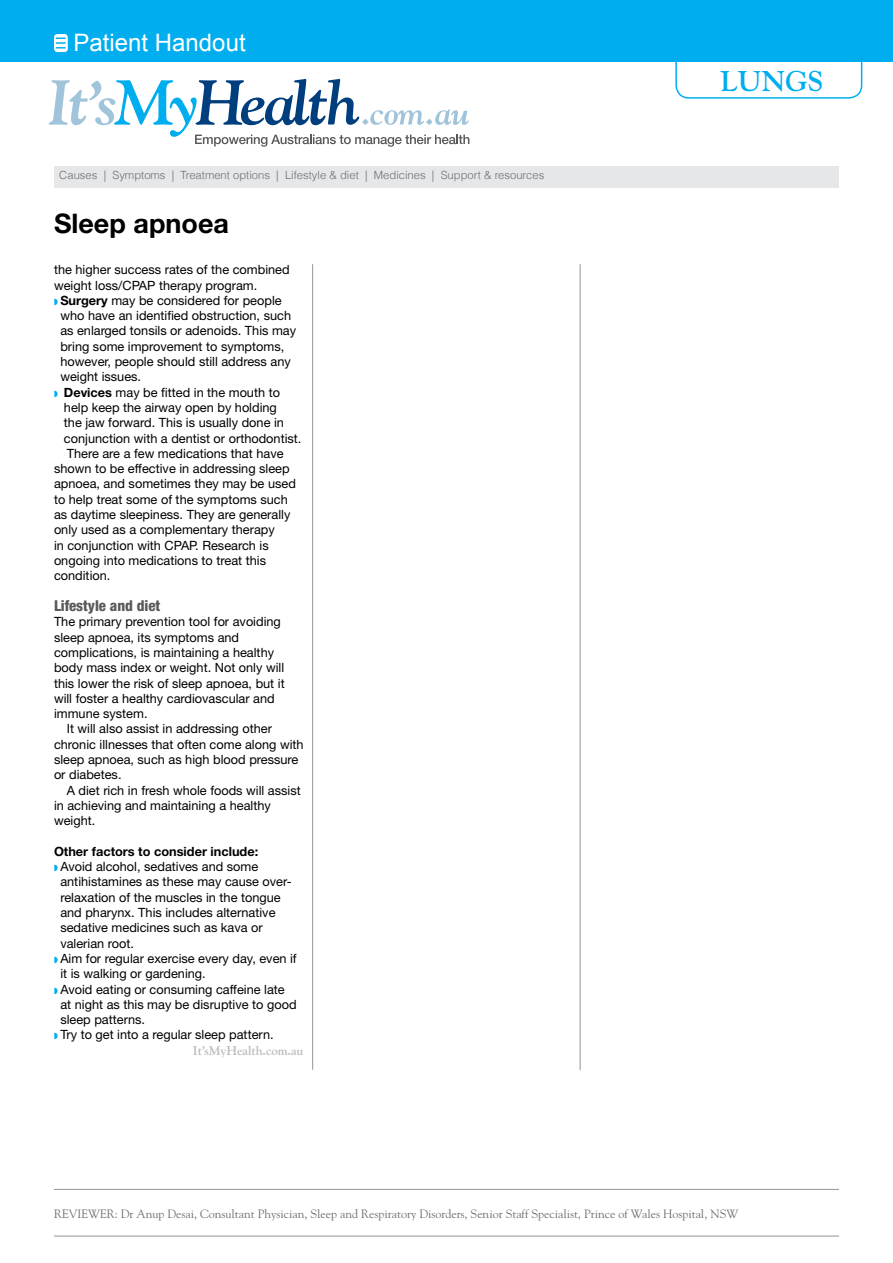
<style>
.page{position:relative;width:893px;height:1263px;background:#fff}
.page>*{position:absolute;margin:0;border:0;box-sizing:border-box;transform-origin:0 0}
.t1{font:700 28.5px "Goudy";color:#00aeef}
.t2{font:700 27px "Helvetica Neue";color:#000}
.t3{font:24px "Arial";color:#fff}
.t4{font:800 condensed 15px "Helvetica Neue";letter-spacing:-.005em;color:#58595b}
.t5{font:12.75px/15.3px "Helvetica Neue";color:#000}
.t6{font:700 12.75px "Helvetica Neue";color:#000}
.t7{font:700 12.75px "Goudy";letter-spacing:-.01em;color:#bcbec0}
.t8{font:12px "Goudy";color:#6d6e71}
.t9{font:300 11.25px "Helvetica";color:#6d6e71}
.s1{color:#00aeef}
.s2{font-weight:700}
</style>
<div class="page">
<hr style="left:54px;top:1189px;width:785px;height:1px;background:#939598">
<hr style="left:54px;top:1236px;width:785px;height:1px;background:#939598">
<div style="left:54px;top:167px;width:785px;height:21px;background:#e6e7e8"></div>
<div style="left:0;top:0;width:893px;height:61px;background:#00aeef"></div>
<div style="left:675px;top:42px;width:187px;height:57px;border:2px solid #00aeef;border-radius:13px"></div>
<svg style="left:54px;top:34px;width:14px;height:18px"></svg>
<svg style="left:56px;top:38px;width:10px;height:11px"></svg>
<hr style="left:312px;top:264px;width:1px;height:806px;background:#939598">
<hr style="left:580px;top:264px;width:1px;height:806px;background:#939598">
<svg style="left:49px;top:79px;width:420px;height:68px"></svg>
<h3 class="t3" style="left:74px;top:27px;width:174px">Patient Handout</h3>
<p class="t9" style="left:59px;top:168px;width:486px">Causes | Symptoms | Treatment options | Lifestyle &amp; diet | Medicines | Support &amp; resources</p>
<h2 class="t2" style="left:54px;top:206px;width:176px">Sleep apnoea</h2>
<p class="t5" style="left:54px;top:262px;width:237px">the higher success rates of the combined</p>
<p class="t5" style="left:54px;top:277px;width:205px">weight loss/CPAP therapy program.</p>
<p class="t5" style="left:54px;top:292px;width:229px"><span class="s1">◗</span> <span class="s2">Surgery</span> may be considered for people</p>
<p class="t5" style="left:60px;top:308px;width:232px">who have an identified obstruction, such</p>
<p class="t5" style="left:60px;top:323px;width:237px">as enlarged tonsils or adenoids. This may</p>
<p class="t5" style="left:60px;top:338px;width:225px">bring some improvement to symptoms,</p>
<p class="t5" style="left:60px;top:354px;width:232px">however, people should still address any</p>
<p class="t5" style="left:60px;top:369px;width:82px">weight issues.</p>
<p class="t5" style="left:54px;top:384px;width:228px"><span class="s1">◗</span> <span class="s2">Devices</span> may be fitted in the mouth to</p>
<p class="t5" style="left:64px;top:400px;width:215px">help keep the airway open by holding</p>
<p class="t5" style="left:64px;top:415px;width:222px">the jaw forward. This is usually done in</p>
<p class="t5" style="left:64px;top:430px;width:239px">conjunction with a dentist or orthodontist.</p>
<p class="t5" style="left:67px;top:445px;width:218px">There are a few medications that have</p>
<p class="t5" style="left:54px;top:461px;width:237px">shown to be effective in addressing sleep</p>
<p class="t5" style="left:54px;top:476px;width:243px">apnoea, and sometimes they may be used</p>
<p class="t5" style="left:54px;top:491px;width:235px">to help treat some of the symptoms such</p>
<p class="t5" style="left:54px;top:507px;width:238px">as daytime sleepiness. They are generally</p>
<p class="t5" style="left:54px;top:522px;width:222px">only used as a complementary therapy</p>
<p class="t5" style="left:54px;top:537px;width:216px">in conjunction with CPAP. Research is</p>
<p class="t5" style="left:54px;top:553px;width:214px">ongoing into medications to treat this</p>
<p class="t5" style="left:54px;top:568px;width:58px">condition.</p>
<p class="t4" style="left:54px;top:596px;width:108px">Lifestyle and diet</p>
<p class="t5" style="left:54px;top:614px;width:232px">The primary prevention tool for avoiding sleep apnoea, its symptoms and complications, is maintaining a healthy body mass index or weight. Not only will this lower the risk of sleep apnoea, but it will foster a healthy cardiovascular and immune system.</p>
<p class="t5" style="left:54px;top:721px;width:251px;text-indent:13px">It will also assist in addressing other chronic illnesses that often come along with sleep apnoea, such as high blood pressure or diabetes.</p>
<p class="t5" style="left:54px;top:782px;width:248px;text-indent:13px">A diet rich in fresh whole foods will assist in achieving and maintaining a healthy weight.</p>
<p class="t6" style="left:54px;top:843px;width:206px">Other factors to consider include:</p>
<p class="t5" style="left:54px;top:859px;width:206px"><span class="s1">◗</span> Avoid alcohol, sedatives and some</p>
<p class="t5" style="left:60px;top:874px;width:233px">antihistamines as these may cause over-</p>
<p class="t5" style="left:60px;top:889px;width:222px">relaxation of the muscles in the tongue</p>
<p class="t5" style="left:60px;top:905px;width:217px">and pharynx. This includes alternative</p>
<p class="t5" style="left:60px;top:920px;width:204px">sedative medicines such as kava or</p>
<p class="t5" style="left:60px;top:935px;width:75px">valerian root.</p>
<p class="t5" style="left:54px;top:950px;width:244px"><span class="s1">◗</span> Aim for regular exercise every day, even if</p>
<p class="t5" style="left:60px;top:966px;width:147px">it is walking or gardening.</p>
<p class="t5" style="left:54px;top:981px;width:232px"><span class="s1">◗</span> Avoid eating or consuming caffeine late</p>
<p class="t5" style="left:60px;top:996px;width:238px">at night as this may be disruptive to good</p>
<p class="t5" style="left:60px;top:1012px;width:86px">sleep patterns.</p>
<p class="t5" style="left:54px;top:1027px;width:221px"><span class="s1">◗</span> Try to get into a regular sleep pattern.</p>
<p class="t7" style="left:193px;top:1043px;width:112px">It’sMyHealth.com.au</p>
<h1 class="t1" style="left:720px;top:64px;width:104px">LUNGS</h1>
<p class="t8" style="left:54px;top:1206px;width:685px">Reviewer: Dr Anup Desai, Consultant Physician, Sleep and Respiratory Disorders, Senior Staff Specialist, Prince of Wales Hospital, NSW</p>
</div>
